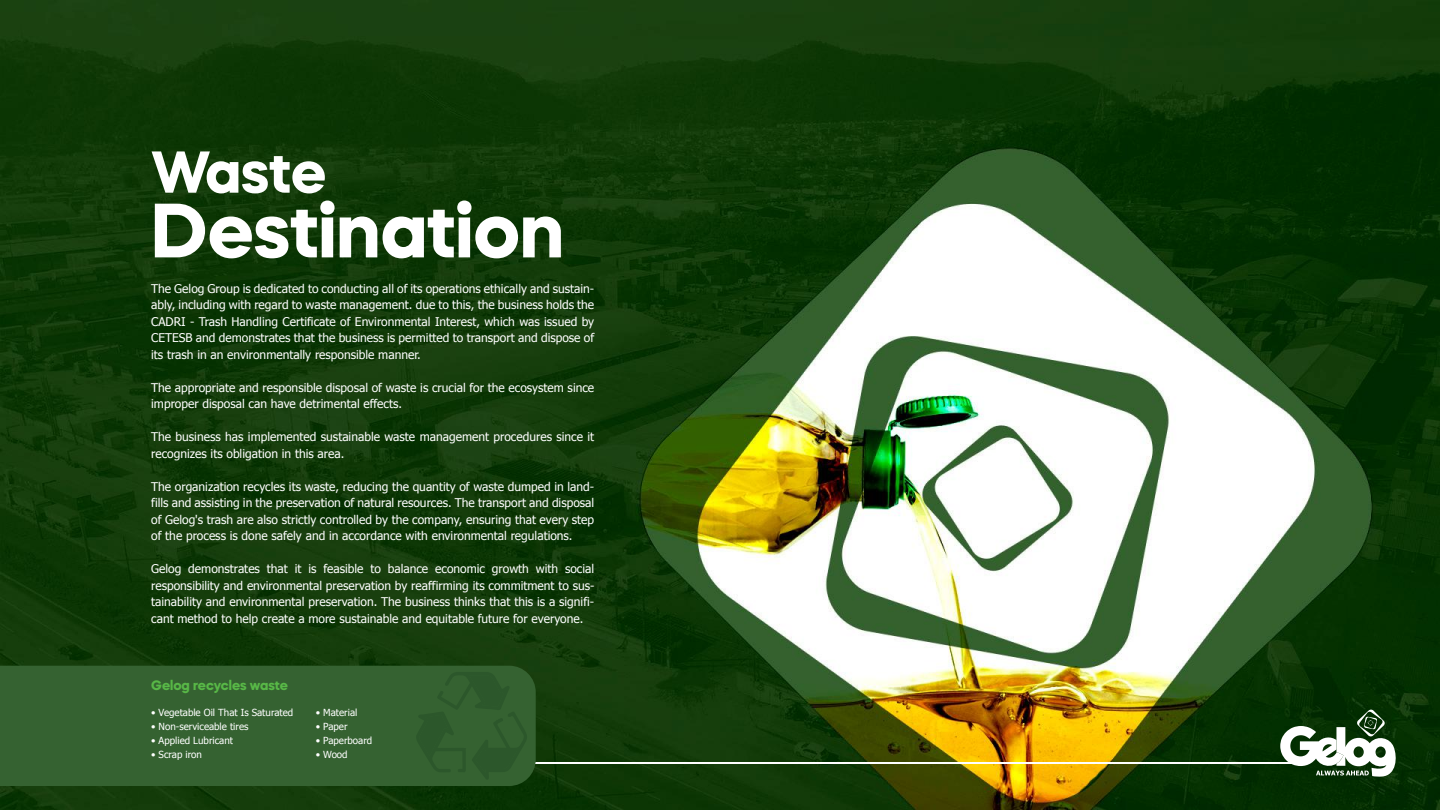
<style>
.page{position:relative;width:1440px;height:810px;background:#fff}
.page>*{position:absolute;margin:0;border:0;box-sizing:border-box;transform-origin:0 0}
.t1{font:700 76.72px "Mazzard H";color:#fff}
.t2{font:700 58.95px "Mazzard H";color:#fff}
.t3{font:700 13.58px "Mazzard H";color:#58b847}
.t4{font:12px/16.5px "Tahoma";color:#fff;text-align:justify}
.t5{font:9.75px "Tahoma";color:#fff}
</style>
<div class="page">
<img style="left:0;top:0;width:1440px;height:810px">
<hr style="left:0;top:762px;width:1296px;height:2px;background:#fff">
<div style="left:0;top:666px;width:536px;height:120px;background:#356231"></div>
<svg style="left:416px;top:672px;width:111px;height:108px;background:#325e2e"></svg>
<svg style="left:1280px;top:709px;width:118px;height:68px"></svg>
<h2 class="t2" style="left:151px;top:133px;width:176px">Waste</h2>
<h1 class="t1" style="left:151px;top:179px;width:414px">Destination</h1>
<p class="t4" style="left:151px;top:280px;width:445px">The Gelog Group is dedicated to conducting all of its operations ethically and sustain&shy;ably, including with regard to waste management. due to this, the business holds the CADRI - Trash Handling Certificate of Environmental Interest, which was issued by CETESB and demonstrates that the business is permitted to transport and dispose of its trash in an environmentally responsible manner.</p>
<p class="t4" style="left:151px;top:379px;width:445px">The appropriate and responsible disposal of waste is crucial for the ecosystem since improper disposal can have detrimental effects.</p>
<p class="t4" style="left:151px;top:428px;width:445px">The business has implemented sustainable waste management procedures since it recognizes its obligation in this area.</p>
<p class="t4" style="left:151px;top:478px;width:445px">The organization recycles its waste, reducing the quantity of waste dumped in land&shy;fills and assisting in the preservation of natural resources. The transport and disposal of Gelog's trash are also strictly controlled by the company, ensuring that every step of the process is done safely and in accordance with environmental regulations.</p>
<p class="t4" style="left:151px;top:560px;width:445px">Gelog demonstrates that it is feasible to balance economic growth with social responsibility and environmental preservation by reaffirming its commitment to sus&shy;tainability and environmental preservation. The business thinks that this is a signifi&shy;cant method to help create a more sustainable and equitable future for everyone.</p>
<p class="t3" style="left:151px;top:676px;width:138px">Gelog recycles waste</p>
<p class="t5" style="left:151px;top:705px;width:144px">• Vegetable Oil That Is Saturated</p>
<p class="t5" style="left:151px;top:720px;width:99px">• Non-serviceable tires</p>
<p class="t5" style="left:151px;top:734px;width:83px">• Applied Lubricant</p>
<p class="t5" style="left:151px;top:748px;width:52px">• Scrap iron</p>
<p class="t5" style="left:316px;top:706px;width:43px">• Material</p>
<p class="t5" style="left:316px;top:720px;width:33px">• Paper</p>
<p class="t5" style="left:316px;top:734px;width:58px">• Paperboard</p>
<p class="t5" style="left:316px;top:748px;width:33px">• Wood</p>
</div>
